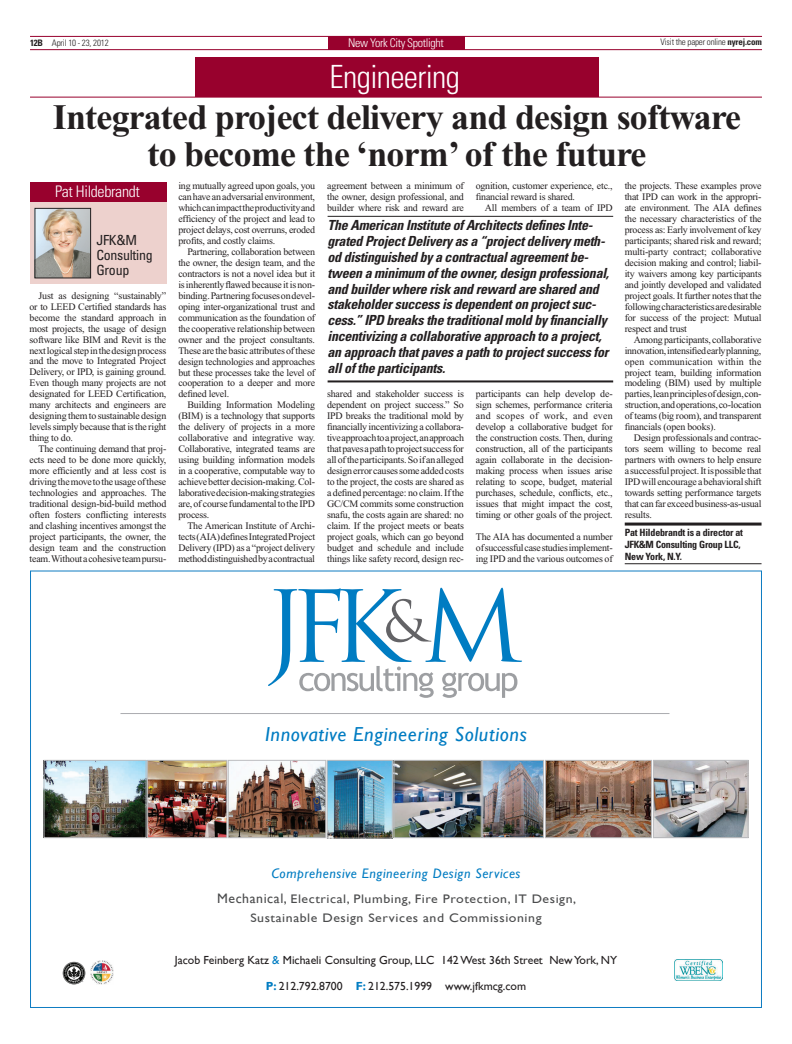
<style>
.page{position:relative;width:792px;height:1044px;background:#fff}
.page>*{position:absolute;margin:0;border:0;box-sizing:border-box;transform-origin:0 0}
._36pt_timesnrps_bd{font:700 35.9px "Times New Roman";letter-spacing:-.02em;color:#231f20}
.Box_Head{font:300 condensed 32px "Univers";letter-spacing:-.02em;color:#fff}
.t1{font:italic 20.3px "Gill Sans";letter-spacing:.03em;color:#007cc2}
.Box_Head-2{font:300 condensed 15.9px "Univers";letter-spacing:-.02em;color:#fff}
.Pull_Quote{font:italic 700 condensed 13.9px/15.9px "Univers";letter-spacing:-.02em;color:#231f20}
.t2{font:condensed 13.9px/14.9px "Univers";letter-spacing:-.02em;color:#231f20}
.t3{font:italic 13.8px "Gill Sans";letter-spacing:.04em;color:#007cc2}
.t4{font:12.4px/18.8px "Gill Sans";letter-spacing:.04em;color:#4b4c4d;text-align:center;scale:1.12 1}
.t5{font:300 condensed 12px "Univers";letter-spacing:-.03em;color:#fff}
.t6{font:11.7px "Gill Sans";color:#231f20}
.Body_Copy{font:10px/11px "Times New Roman";letter-spacing:-.02em;color:#231f20;text-align:justify}
.Byline_Name{font:700 condensed 10px/12px "Univers";letter-spacing:-.02em;color:#231f20}
.t7{font:300 condensed 9px "Univers";letter-spacing:-.02em;color:#231f20}
.s1{font-weight:700}
.s2{font-size:13.8px}
.s3{color:#007cc2}
.s4{font-weight:700;color:#007cc2}
</style>
<div class="page">
<hr style="left:30px;top:36px;width:732px;height:1px;background:#98012d">
<hr style="left:30px;top:49px;width:732px;height:1px;background:#98012d">
<div style="left:328px;top:37px;width:136px;height:13px;background:#98012d"></div>
<div style="left:195px;top:57px;width:404px;height:40px;background:#98012d"></div>
<hr style="left:30px;top:97px;width:732px;height:1px;background:#98012d">
<div style="left:30px;top:193px;width:137px;height:91px;background:#edd1cd"></div>
<div style="left:30px;top:182px;width:137px;height:20px;background:#98012d"></div>
<img style="left:36px;top:210px;width:53px;height:66px">
<div style="left:34px;top:208px;width:57px;height:70px;border:1px solid #231f20"></div>
<hr style="left:625px;top:523px;width:137px;height:3px;background:#231f20">
<hr style="left:625px;top:563px;width:137px;height:1px;background:#231f20">
<hr style="left:328px;top:216px;width:285px;height:1px;background:#231f20">
<hr style="left:328px;top:380px;width:285px;height:2px;background:#231f20">
<svg style="left:120px;top:587px;width:550px;height:127px"></svg>
<img style="left:43px;top:759px;width:706px;height:80px">
<svg style="left:62px;top:959px;width:661px;height:26px"></svg>
<p class="t7" style="left:30px;top:37px;width:80px"><span class="s1">12B</span> April 10 - 23, 2012</p>
<p class="t5" style="left:348px;top:35px;width:97px">New York City Spotlight</p>
<p class="t7" style="left:661px;top:37px;width:103px">Visit the paper online <span class="s1">nyrej.com</span></p>
<p class="Box_Head" style="left:330px;top:57px;width:132px">Engineering</p>
<p class="_36pt_timesnrps_bd" style="left:53px;top:97px;width:690px">Integrated project delivery and design software</p>
<p class="_36pt_timesnrps_bd" style="left:147px;top:134px;width:501px">to become the ‘norm’ of the future</p>
<p class="Box_Head-2" style="left:55px;top:182px;width:86px">Pat Hildebrandt</p>
<p class="t2" style="left:96px;top:233px;width:58px">JFK&amp;M<br>Consulting<br>Group</p>
<p class="Body_Copy" style="left:30px;top:290px;width:138px;text-indent:9px">Just as designing “sustainably” or to LEED Certified standards has become the standard approach in most projects, the usage of design software like BIM and Revit is the next logical step in the design process and the move to Integrated Project Delivery, or IPD, is gaining ground.<br>Even though many projects are not designated for LEED Certification, many architects and engineers are designing them to sustainable design levels simply because that is the right thing to do.</p>
<p class="Body_Copy" style="left:30px;top:443px;width:138px;text-indent:9px">The continuing demand that proj&shy;ects need to be done more quickly, more efficiently and at less cost is driving the move to the usage of these technologies and approaches. The traditional design-bid-build method often fosters conflicting interests and clashing incentives amongst the project participants, the owner, the design team and the construction team. Without a cohesive team pursu-</p>
<p class="Body_Copy" style="left:178px;top:180px;width:138px">ing mutually agreed upon goals, you can have an adversarial environment, which can impact the productivity and efficiency of the project and lead to project delays, cost overruns, eroded profits, and costly claims.</p>
<p class="Body_Copy" style="left:178px;top:246px;width:138px;text-indent:9px">Partnering, collaboration between the owner, the design team, and the contractors is not a novel idea but it is inherently flawed because it is non&shy;binding. Partnering focuses on devel&shy;oping inter-organizational trust and communication as the foundation of the cooperative relationship between owner and the project consultants.<br>These are the basic attributes of these design technologies and approaches but these processes take the level of cooperation to a deeper and more defined level.</p>
<p class="Body_Copy" style="left:178px;top:400px;width:138px;text-indent:9px">Building Information Modeling (BIM) is a technology that supports the delivery of projects in a more collaborative and integrative way.<br>Collaborative, integrated teams are using building information models in a cooperative, computable way to achieve better decision-making. Col&shy;laborative decision-making strategies are, of course fundamental to the IPD process.</p>
<p class="Body_Copy" style="left:178px;top:520px;width:138px;text-indent:9px">The American Institute of Archi&shy;tects (AIA) defines Integrated Project Delivery (IPD) as a “project delivery method distinguished by a contractual</p>
<p class="Body_Copy" style="left:327px;top:180px;width:138px">agreement between a minimum of the owner, design professional, and builder where risk and reward are</p>
<p class="Body_Copy" style="left:476px;top:180px;width:138px">ognition, customer experience, etc., financial reward is shared.</p>
<p class="Body_Copy" style="left:485px;top:202px;width:129px">All members of a team of IPD</p>
<p class="Pull_Quote" style="left:328px;top:217px;width:283px">The American Institute of Architects defines Inte&shy;grated Project Delivery as a “project delivery meth&shy;od distinguished by a contractual agreement be&shy;tween a minimum of the owner, design professional, and builder where risk and reward are shared and stakeholder success is dependent on project suc&shy;cess.” IPD breaks the traditional mold by financially incentivizing a collaborative approach to a project, an approach that paves a path to project success for all of the participants.</p>
<p class="Body_Copy" style="left:327px;top:389px;width:138px">shared and stakeholder success is dependent on project success.” So IPD breaks the traditional mold by financially incentivizing a collabora&shy;tive approach to a project, an approach that paves a path to project success for all of the participants. So if an alleged design error causes some added costs to the project, the costs are shared as a defined percentage: no claim. If the GC/CM commits some construction snafu, the costs again are shared: no claim. If the project meets or beats project goals, which can go beyond budget and schedule and include things like safety record, design rec-</p>
<p class="Body_Copy" style="left:476px;top:389px;width:138px">participants can help develop de&shy;sign schemes, performance criteria and scopes of work, and even develop a collaborative budget for the construction costs. Then, during construction, all of the participants again collaborate in the decision&shy;making process when issues arise relating to scope, budget, material purchases, schedule, conflicts, etc., issues that might impact the cost, timing or other goals of the project.</p>
<p class="Body_Copy" style="left:476px;top:531px;width:138px">The AIA has documented a number of successful case studies implement&shy;ing IPD and the various outcomes of</p>
<p class="Body_Copy" style="left:625px;top:180px;width:138px">the projects. These examples prove that IPD can work in the appropri&shy;ate environment. The AIA defines the necessary characteristics of the process as: Early involvement of key participants; shared risk and reward; multi-party contract; collaborative decision making and control; liabil&shy;ity waivers among key participants and jointly developed and validated project goals. It further notes that the following characteristics are desirable for success of the project: Mutual respect and trust</p>
<p class="Body_Copy" style="left:625px;top:334px;width:138px;text-indent:9px">Among participants, collaborative innovation, intensified early planning, open communication within the project team, building information modeling (BIM) used by multiple parties, lean principles of design, con&shy;struction, and operations, co-location of teams (big room), and transparent financials (open books).</p>
<p class="Body_Copy" style="left:625px;top:432px;width:138px;text-indent:9px">Design professionals and contrac&shy;tors seem willing to become real partners with owners to help ensure a successful project. It is possible that IPD will encourage a behavioral shift towards setting performance targets that can far exceed business-as-usual results.</p>
<p class="Byline_Name" style="left:625px;top:526px;width:120px">Pat Hildebrandt is a director at<br>JFK&amp;M Consulting Group LLC,<br>New York, N.Y.</p>
<p class="t1" style="left:265px;top:723px;width:263px">Innovative Engineering Solutions</p>
<p class="t3" style="left:271px;top:865px;width:251px">Comprehensive Engineering Design Services</p>
<p class="t4" style="left:217px;top:889px;width:322px"><span class="s2">Mechanical,</span> Electrical, Plumbing, Fire Protection, IT Design,<br>Sustainable Design Services and Commissioning</p>
<p class="t6" style="left:175px;top:953px;width:444px">Jacob Feinberg Katz <span class="s3">&amp;</span> Michaeli Consulting Group, LLC 142 West 36th Street New York, NY</p>
<p class="t6" style="left:266px;top:979px;width:262px"><span class="s4">P:</span> 212.792.8700 <span class="s4">F:</span> 212.575.1999 www.jfkmcg.com</p>
</div>
